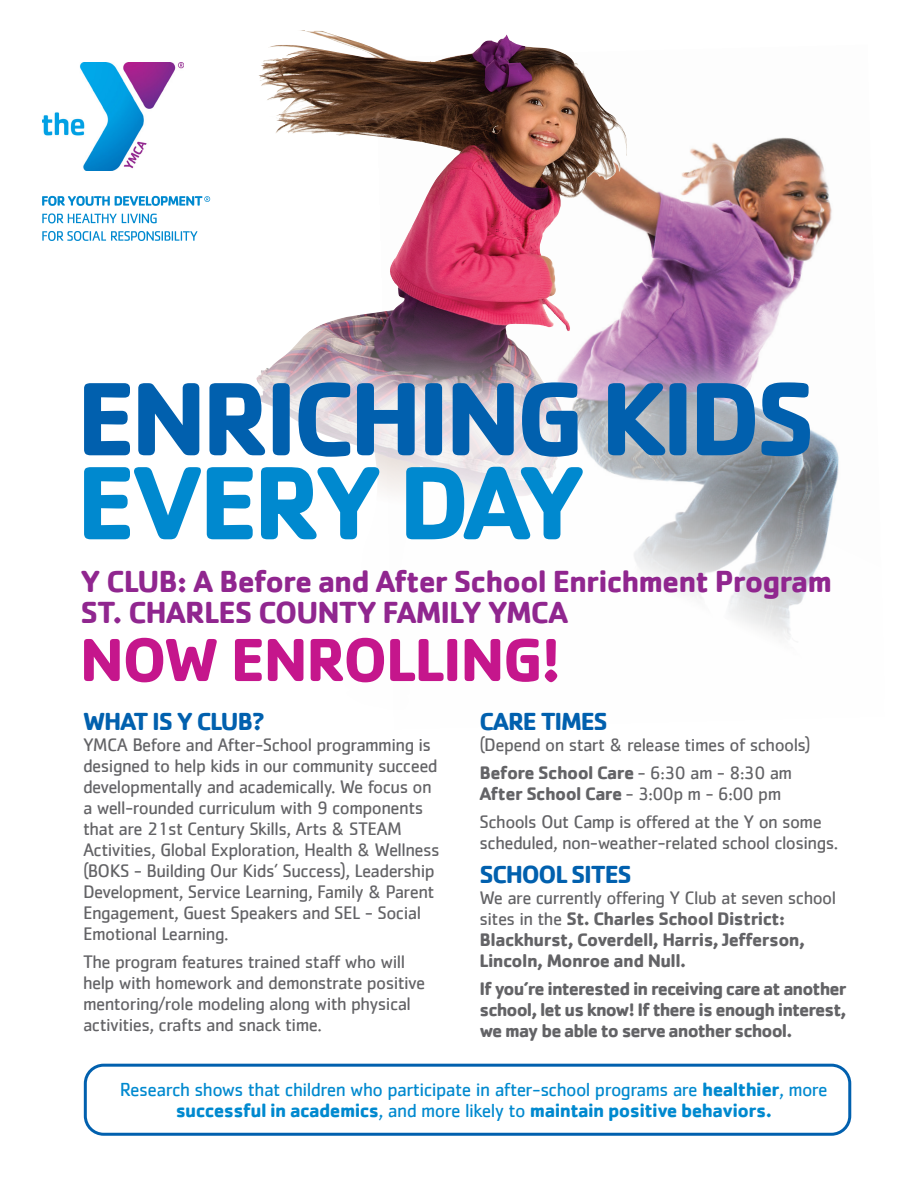
<style>
.page{position:relative;width:918px;height:1188px;background:#fff}
.page>*{position:absolute;margin:0;border:0;box-sizing:border-box;transform-origin:0 0}
.t1{font:700 108px "Cachet";letter-spacing:-.05em;color:#0160ae}
.t2{font:700 108px "Cachet";letter-spacing:-.06em;color:#0089cf}
.t3{font:700 63px "Cachet";letter-spacing:-.03em;color:#c5168c}
.t4{font:700 31.5px/31.5px "Cachet";letter-spacing:-.03em;color:#90268f}
.subhead{font:700 25.5px "Cachet";letter-spacing:-.05em;color:#0160ae}
.body_style{font:19.5px/21px "Cachet";letter-spacing:-.03em;color:#0089cf;text-align:center}
.body_style-2{font:18.75px/21px "Cachet";letter-spacing:-.03em;color:#636366}
.body_style-3{font:700 18.75px/21px "Cachet";letter-spacing:-.03em;color:#636366}
.s1{font-weight:400}
.s2{font-weight:700}
</style>
<div class="page">
<img style="left:512px;top:45px;width:320px;height:300px">
<img style="left:258px;top:30px;width:254px;height:315px">
<div style="left:84px;top:1064px;width:767px;height:72px;border:3px solid #0160ae;border-radius:18px"></div>
<img style="left:42px;top:63px;width:141px;height:107px">
<svg style="left:42px;top:213px;width:115px;height:10px"></svg>
<svg style="left:42px;top:231px;width:155px;height:10px"></svg>
<svg style="left:42px;top:196px;width:168px;height:10px"></svg>
<svg style="left:256px;top:345px;width:583px;height:294px"></svg>
<p class="t1" style="left:76px;top:349px;width:741px">ENRICHING KIDS</p>
<p class="t2" style="left:76px;top:433px;width:511px">EVERY DAY</p>
<p class="t4" style="left:81px;top:564px;width:753px">Y CLUB: A Before and After School Enrichment Program<br>ST. CHARLES COUNTY FAMILY YMCA</p>
<p class="t3" style="left:80px;top:619px;width:483px">NOW ENROLLING!</p>
<p class="subhead" style="left:83px;top:705px;width:184px">WHAT IS Y CLUB?</p>
<p class="body_style-2" style="left:83px;top:734px;width:358px">YMCA Before and After-School programming is designed to help kids in our community succeed developmentally and academically. We focus on a well-rounded curriculum with 9 components that are 21st Century Skills, Arts &amp; STEAM Activities, Global Exploration, Health &amp; Wellness (BOKS - Building Our Kids’ Success), Leadership Development, Service Learning, Family &amp; Parent Engagement, Guest Speakers and SEL - Social Emotional Learning.</p>
<p class="body_style-2" style="left:83px;top:951px;width:344px">The program features trained staff who will help with homework and demonstrate positive mentoring/role modeling along with physical activities, crafts and snack time.</p>
<p class="subhead" style="left:480px;top:705px;width:130px">CARE TIMES</p>
<p class="body_style-2" style="left:480px;top:734px;width:333px">(Depend on start &amp; release times of schools)</p>
<p class="body_style-3" style="left:480px;top:761px;width:314px">Before School Care <span class="s1">- 6:30 am - 8:30 am<br></span>After School Care <span class="s1">- 3:00p m - 6:00 pm</span></p>
<p class="body_style-2" style="left:480px;top:811px;width:360px">Schools Out Camp is offered at the Y on some scheduled, non-weather-related school closings.</p>
<p class="subhead" style="left:480px;top:858px;width:154px">SCHOOL SITES</p>
<p class="body_style-3" style="left:480px;top:887px;width:358px"><span class="s1">We are currently offering Y Club at seven school sites in the</span> St. Charles School District:<br>Blackhurst, Coverdell, Harris, Jefferson, Lincoln, Monroe and Null.</p>
<p class="body_style-3" style="left:480px;top:977px;width:369px;text-align:justify">If you’re interested in receiving care at another school, let us know! If there is enough interest, we may be able to serve another school.</p>
<p class="body_style" style="left:120px;top:1079px;width:709px">Research shows that children who participate in after-school programs are <span class="s2">healthier</span>, more <span class="s2">successful in academics</span>, and more likely to <span class="s2">maintain positive behaviors.</span></p>
</div>
